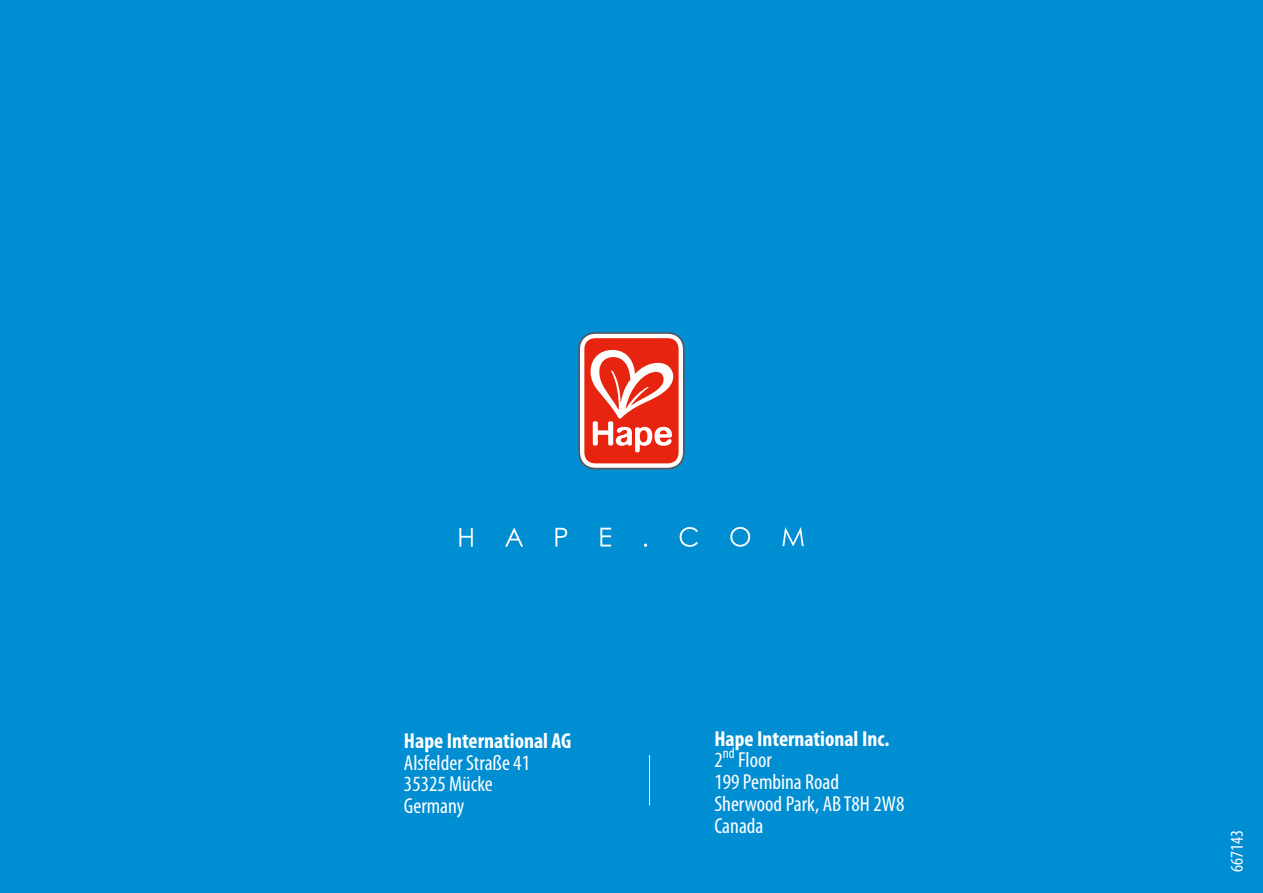
<style>
.page{position:relative;width:1263px;height:893px;background:#008ed3}
.page>*{position:absolute;margin:0;border:0;box-sizing:border-box;transform-origin:0 0}
.t1{font:condensed 21.75px/21.8px "Myriad Pro";color:#fff}
.t2{font:700 condensed 21.75px "Myriad Pro";color:#fff}
.t3{font:condensed 18px "Myriad Pro";color:#fff}
.s1{font-weight:700}
</style>
<div class="page">
<hr style="left:649px;top:755px;width:1px;height:50px;background:#fff">
<svg style="left:459px;top:528px;width:14px;height:19px"></svg>
<svg style="left:505px;top:528px;width:18px;height:19px"></svg>
<svg style="left:555px;top:528px;width:12px;height:19px"></svg>
<svg style="left:600px;top:528px;width:11px;height:18px"></svg>
<svg style="left:680px;top:527px;width:18px;height:20px"></svg>
<svg style="left:730px;top:527px;width:20px;height:20px"></svg>
<svg style="left:782px;top:527px;width:22px;height:19px"></svg>
<svg style="left:578px;top:332px;width:107px;height:137px;background:#e26e64"></svg>
<p class="t2" style="left:404px;top:727px;width:169px">Hape International AG</p>
<p class="t1" style="left:404px;top:751px;width:128px">Alsfelder Straße 41<br>35325 Mücke<br>Germany</p>
<p class="t1" style="left:714px;top:727px;width:191px"><span class="s1">Hape International Inc.<br></span>2<sup>nd</sup> Floor<br>199 Pembina Road<br>Sherwood Park, AB T8H 2W8<br>Canada</p>
<p class="t3" style="left:1226px;top:872px;width:43px;rotate:-90deg">667143</p>
</div>
